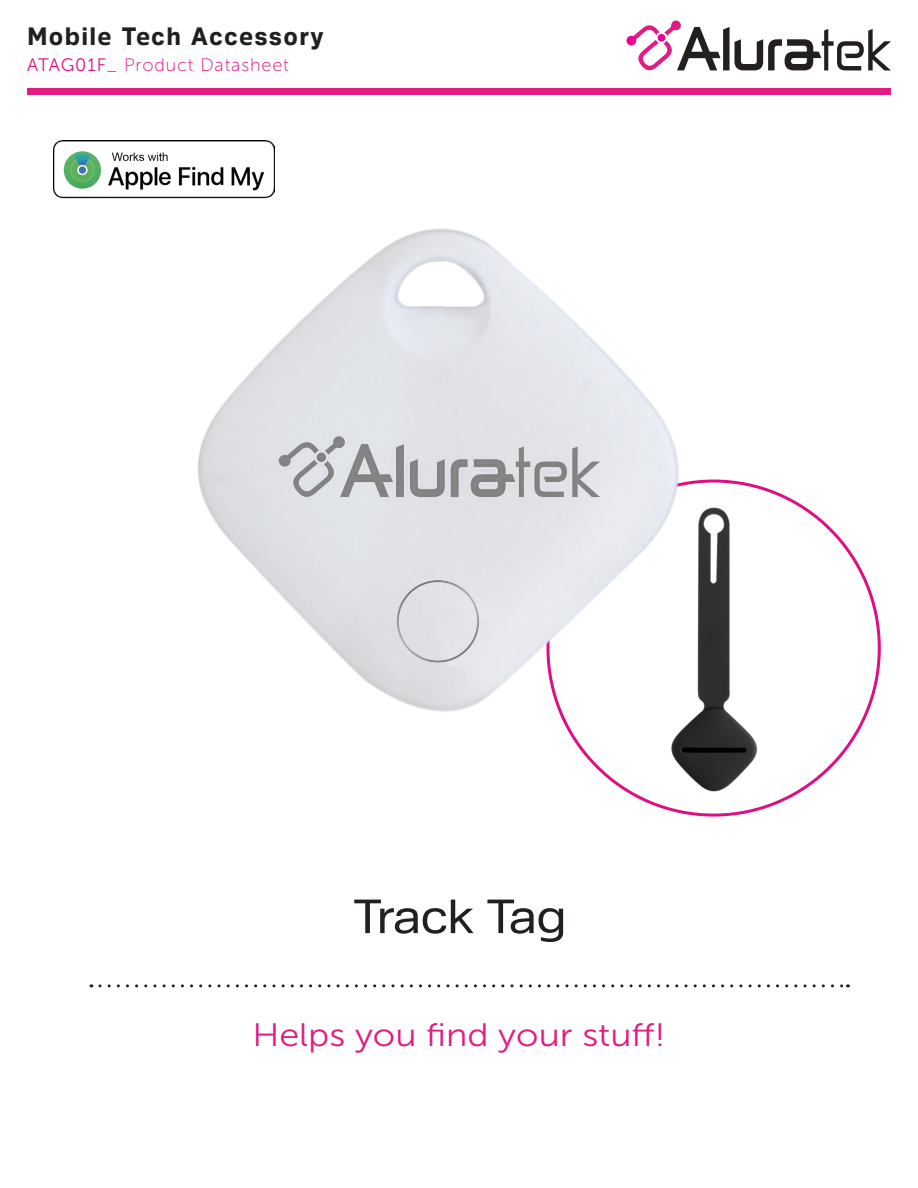
<style>
.page{position:relative;width:918px;height:1188px;background:#fff}
.page>*{position:absolute;margin:0;border:0;box-sizing:border-box;transform-origin:0 0}
.t1{font:48.6px "Crique Grotesk";letter-spacing:-.035em;color:#231f20;scale:1.11 1}
.t2{font:32.4px "Museo Sans 300";color:#e21b82;scale:1.11 1}
.t3{font:700 25.5px "Crique Grotesk";letter-spacing:.05em;color:#231f20}
.t4{font:18px "Museo Sans 100";letter-spacing:.05em;color:#de0e83}
.s1{font-family:"Museo Sans 300"}
</style>
<div class="page">
<img style="left:635px;top:484px;width:246px;height:333px">
<img style="left:197px;top:164px;width:558px;height:633px">
<img style="left:54px;top:140px;width:220px;height:59px">
<svg style="left:100px;top:984px;width:748px;height:3px"></svg>
<div style="left:27px;top:88px;width:864px;height:6px;background:#e21b82"></div>
<div style="left:627px;top:36px;width:9px;height:9px;background:#ed028c;border-radius:50%"></div>
<div style="left:671px;top:21px;width:10px;height:9px;background:#e21b82;border-radius:50%"></div>
<svg style="left:633px;top:25px;width:258px;height:46px"></svg>
<p class="t3" style="left:27px;top:21px;width:298px">Mobile Tech Accessory</p>
<p class="t4" style="left:27px;top:55px;width:263px"><span class="s1">ATAG01F</span>_ Product Datasheet</p>
<p class="t1" style="left:354px;top:890px;width:194px">Track Tag</p>
<p class="t2" style="left:252px;top:1017px;width:374px">Helps you find your stuff!</p>
</div>
